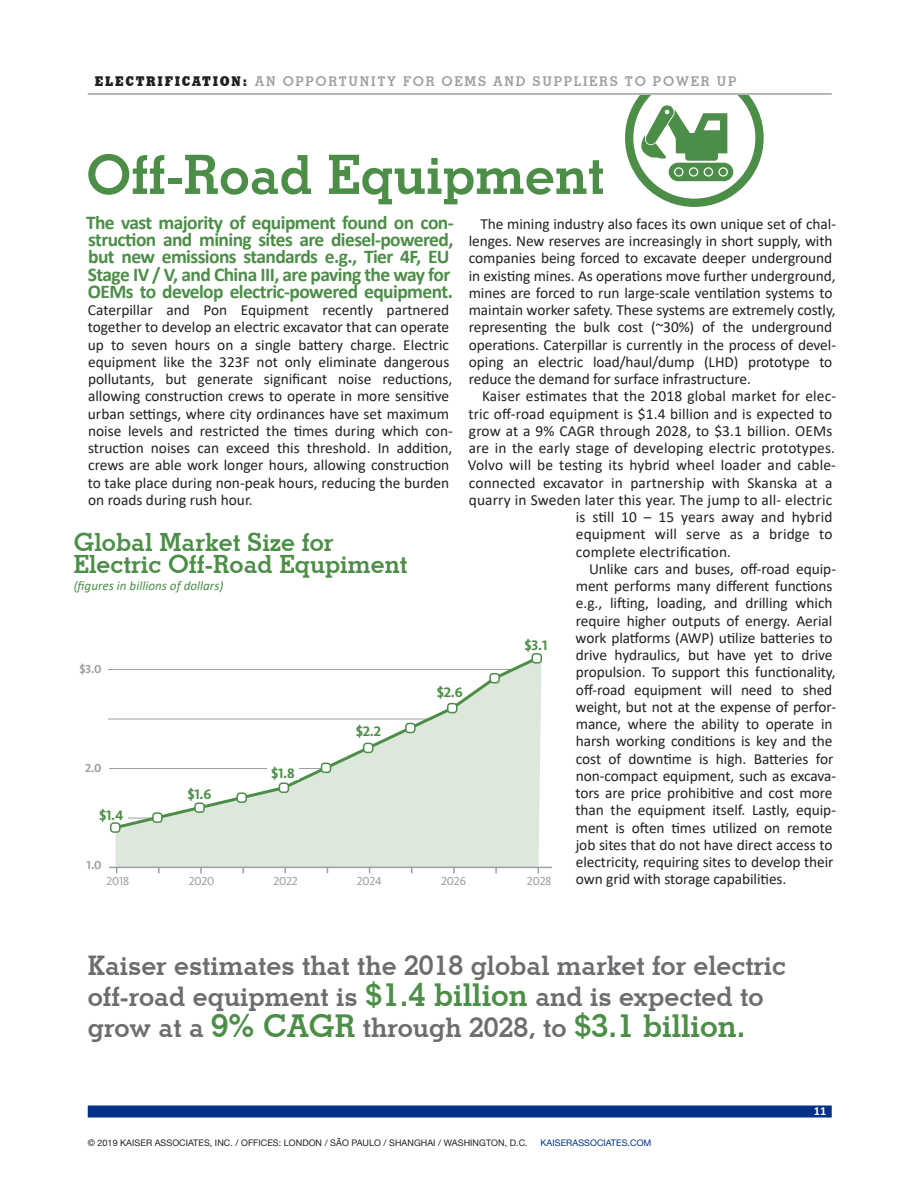
<style>
.page{position:relative;width:918px;height:1188px;background:#fff}
.page>*{position:absolute;margin:0;border:0;box-sizing:border-box;transform-origin:0 0}
.body_main_serif{font:700 54.3px "Stymie BT";color:#4c8e48}
.body_main_serif-2{font:700 27px/30.8px "Stymie BT";color:#6c6d70}
.body_main_serif-3{font:700 25.2px/21.8px "Stymie BT";color:#4c8e48}
.body_main_serif-4{font:700 19.5px/17.2px "Calibri";letter-spacing:-.03em;color:#4c8e48}
.body_main_serif-5{font:15.3px/17.2px "Calibri";letter-spacing:-.005em;color:#231f20}
.body_breaker{font:700 14.25px "Kievit Pro";color:#4c8e48}
.t1{font:700 13.5px "Stymie BT";letter-spacing:.125em;color:#9d9fa2}
.body_main_serif-6{font:italic 13.2px "Calibri";color:#4c8e48}
.body_main_serif-7{font:700 12.3px "Calibri";color:#fff}
.body_breaker-2{font:12px "Kievit Pro";letter-spacing:-.02em;color:#9d9fa2}
.body_breaker-3{font:700 12px "Kievit Pro";color:#9d9fa2}
.t2{font:9px "Helvetica Neue";letter-spacing:.005em;color:#231f20}
.t3{font:9px "Helvetica Neue";letter-spacing:.005em;color:#003186}
.s1{font-weight:800;color:#231f20}
.s2{font-size:31.5px;color:#4c8e48}
</style>
<div class="page">
<svg style="left:629px;top:73px;width:131px;height:130px"></svg>
<div style="left:625px;top:69px;width:139px;height:138px;border:8px solid #4c8e48;border-radius:50%"></div>
<div style="left:535px;top:11px;width:253px;height:84px;background:#fff"></div>
<hr style="left:88px;top:93px;width:744px;height:2px;background:#9d9fa2">
<div style="left:88px;top:1106px;width:744px;height:12px;background:#003186"></div>
<svg style="left:640px;top:103px;width:94px;height:79px"></svg>
<div style="left:116px;top:663px;width:426px;height:204px;background:#dbe8db"></div>
<hr style="left:96px;top:768px;width:229px;height:1px;background:#9d9fa2">
<hr style="left:108px;top:719px;width:320px;height:1px;background:#9d9fa2">
<hr style="left:96px;top:669px;width:416px;height:1px;background:#9d9fa2">
<hr style="left:96px;top:867px;width:456px;height:1px;background:#9d9fa2">
<svg style="left:112px;top:655px;width:429px;height:176px"></svg>
<div style="left:153px;top:813px;width:9px;height:9px;background:#fff;border-radius:3px"></div>
<div style="left:152px;top:812px;width:11px;height:11px;border:2px solid #4c8e48;border-radius:3px"></div>
<div style="left:195px;top:803px;width:9px;height:9px;background:#fff;border-radius:3px"></div>
<div style="left:194px;top:802px;width:11px;height:11px;border:2px solid #4c8e48;border-radius:3px"></div>
<div style="left:237px;top:793px;width:9px;height:9px;background:#fff;border-radius:3px"></div>
<div style="left:236px;top:792px;width:11px;height:11px;border:2px solid #4c8e48;border-radius:3px"></div>
<div style="left:279px;top:783px;width:9px;height:9px;background:#fff;border-radius:3px"></div>
<div style="left:279px;top:783px;width:10px;height:10px;border:2px solid #4c8e48;border-radius:3px"></div>
<div style="left:322px;top:763px;width:9px;height:9px;background:#fff;border-radius:3px"></div>
<div style="left:321px;top:763px;width:10px;height:10px;border:2px solid #4c8e48;border-radius:3px"></div>
<div style="left:364px;top:743px;width:9px;height:9px;background:#fff;border-radius:3px"></div>
<div style="left:363px;top:743px;width:10px;height:10px;border:2px solid #4c8e48;border-radius:3px"></div>
<div style="left:406px;top:724px;width:9px;height:9px;background:#fff;border-radius:3px"></div>
<div style="left:405px;top:723px;width:11px;height:10px;border:2px solid #4c8e48;border-radius:3px"></div>
<div style="left:448px;top:704px;width:9px;height:9px;background:#fff;border-radius:3px"></div>
<div style="left:447px;top:703px;width:11px;height:10px;border:2px solid #4c8e48;border-radius:3px"></div>
<div style="left:490px;top:674px;width:9px;height:9px;background:#fff;border-radius:3px"></div>
<div style="left:489px;top:673px;width:11px;height:10px;border:2px solid #4c8e48;border-radius:3px"></div>
<div style="left:532px;top:654px;width:9px;height:9px;background:#fff;border-radius:3px"></div>
<div style="left:532px;top:653px;width:10px;height:11px;border:2px solid #4c8e48;border-radius:3px"></div>
<div style="left:95px;top:809px;width:32px;height:14px;background:#fff"></div>
<div style="left:180px;top:788px;width:39px;height:11px;background:#fff"></div>
<div style="left:83px;top:860px;width:25px;height:13px;background:#fff"></div>
<div style="left:83px;top:763px;width:25px;height:13px;background:#fff"></div>
<div style="left:79px;top:664px;width:29px;height:13px;background:#fff"></div>
<div style="left:267px;top:767px;width:31px;height:12px;background:#fff"></div>
<div style="left:111px;top:823px;width:9px;height:9px;background:#fff;border-radius:3px"></div>
<div style="left:110px;top:822px;width:11px;height:11px;border:2px solid #4c8e48;border-radius:3px"></div>
<p class="t1" style="left:95px;top:73px;width:643px"><span class="s1">ELECTRIFICATION:</span> AN OPPORTUNITY FOR OEMS AND SUPPLIERS TO POWER UP</p>
<p class="body_main_serif" style="left:86px;top:142px;width:520px">Off-Road Equipment</p>
<p class="body_main_serif-4" style="left:86px;top:213px;width:369px">The vast majority of equipment found on con&shy;struction and mining sites are diesel-powered, but new emissions standards e.g., Tier 4F, EU Stage IV / V, and China III, are paving the way for OEMs to develop electric-powered equipment.</p>
<p class="body_main_serif-5" style="left:88px;top:301px;width:367px">Caterpillar and Pon Equipment recently partnered together to develop an electric excavator that can operate up to seven hours on a single battery charge. Electric equipment like the 323F not only eliminate dangerous pollutants, but generate significant noise reductions, allowing construction crews to operate in more sensitive urban settings, where city ordinances have set maximum noise levels and restricted the times during which con&shy;struction noises can exceed this threshold. In addition, crews are able work longer hours, allowing construction to take place during non-peak hours, reducing the burden on roads during rush hour.</p>
<p class="body_main_serif-5" style="left:469px;top:215px;width:369px;text-indent:12px">The mining industry also faces its own unique set of chal&shy;lenges. New reserves are increasingly in short supply, with companies being forced to excavate deeper underground in existing mines. As operations move further underground, mines are forced to run large-scale ventilation systems to maintain worker safety. These systems are extremely costly, representing the bulk cost (~30%) of the underground operations. Caterpillar is currently in the process of devel&shy;oping an electric load/haul/dump (LHD) prototype to reduce the demand for surface infrastructure.</p>
<p class="body_main_serif-5" style="left:482px;top:387px;width:355px">Kaiser estimates that the 2018 global market for elec-</p>
<p class="body_main_serif-5" style="left:468px;top:404px;width:365px">tric off-road equipment is $1.4 billion and is expected to</p>
<p class="body_main_serif-5" style="left:469px;top:422px;width:365px">grow at a 9% CAGR through 2028, to $3.1 billion. OEMs</p>
<p class="body_main_serif-5" style="left:469px;top:439px;width:368px">are in the early stage of developing electric prototypes.</p>
<p class="body_main_serif-5" style="left:468px;top:456px;width:370px">Volvo will be testing its hybrid wheel loader and cable-</p>
<p class="body_main_serif-5" style="left:469px;top:473px;width:365px">connected excavator in partnership with Skanska at a</p>
<p class="body_main_serif-5" style="left:469px;top:491px;width:365px">quarry in Sweden later this year. The jump to all- electric</p>
<p class="body_main_serif-5" style="left:576px;top:508px;width:258px">is still 10 – 15 years away and hybrid</p>
<p class="body_main_serif-5" style="left:576px;top:525px;width:258px">equipment will serve as a bridge to</p>
<p class="body_main_serif-5" style="left:576px;top:542px;width:157px">complete electrification.</p>
<p class="body_main_serif-5" style="left:576px;top:560px;width:262px;text-indent:14px">Unlike cars and buses, off-road equip&shy;ment performs many different functions e.g., lifting, loading, and drilling which require higher outputs of energy. Aerial work platforms (AWP) utilize batteries to drive hydraulics, but have yet to drive propulsion. To support this functionality, off-road equipment will need to shed weight, but not at the expense of perfor&shy;mance, where the ability to operate in harsh working conditions is key and the cost of downtime is high. Batteries for non-compact equipment, such as excava&shy;tors are price prohibitive and cost more than the equipment itself. Lastly, equip&shy;ment is often times utilized on remote job sites that do not have direct access to electricity, requiring sites to develop their own grid with storage capabilities.</p>
<p class="body_main_serif-3" style="left:74px;top:531px;width:335px">Global Market Size for<br>Electric Off-Road Equpiment</p>
<p class="body_main_serif-6" style="left:74px;top:577px;width:151px">(figures in billions of dollars)</p>
<p class="body_breaker" style="left:525px;top:636px;width:24px">$3.1</p>
<p class="body_breaker-3" style="left:79px;top:661px;width:24px">$3.0</p>
<p class="body_breaker" style="left:437px;top:684px;width:27px">$2.6</p>
<p class="body_breaker" style="left:356px;top:723px;width:27px">$2.2</p>
<p class="body_breaker-3" style="left:85px;top:761px;width:18px">2.0</p>
<p class="body_breaker" style="left:271px;top:764px;width:25px">$1.8</p>
<p class="body_breaker" style="left:187px;top:786px;width:25px">$1.6</p>
<p class="body_breaker" style="left:99px;top:807px;width:26px">$1.4</p>
<p class="body_breaker-3" style="left:87px;top:857px;width:16px">1.0</p>
<p class="body_breaker-2" style="left:106px;top:874px;width:24px">2018</p>
<p class="body_breaker-2" style="left:189px;top:874px;width:27px">2020</p>
<p class="body_breaker-2" style="left:273px;top:874px;width:26px">2022</p>
<p class="body_breaker-2" style="left:357px;top:874px;width:26px">2024</p>
<p class="body_breaker-2" style="left:441px;top:874px;width:26px">2026</p>
<p class="body_breaker-2" style="left:527px;top:874px;width:26px">2028</p>
<p class="body_main_serif-2" style="left:88px;top:950px;width:700px">Kaiser estimates that the 2018 global market for electric off-road equipment is <span class="s2">$1.4 billion</span> and is expected to grow at a <span class="s2">9% CAGR</span> through 2028, to <span class="s2">$3.1 billion.</span></p>
<p class="t2" style="left:88px;top:1137px;width:442px">© 2019 KAISER ASSOCIATES, INC. / OFFICES: LONDON / SÃO PAULO / SHANGHAI / WASHINGTON, D.C.</p>
<p class="t3" style="left:541px;top:1137px;width:112px">KAISERASSOCIATES.COM</p>
<p class="body_main_serif-7" style="left:814px;top:1102px;width:14px">11</p>
</div>
